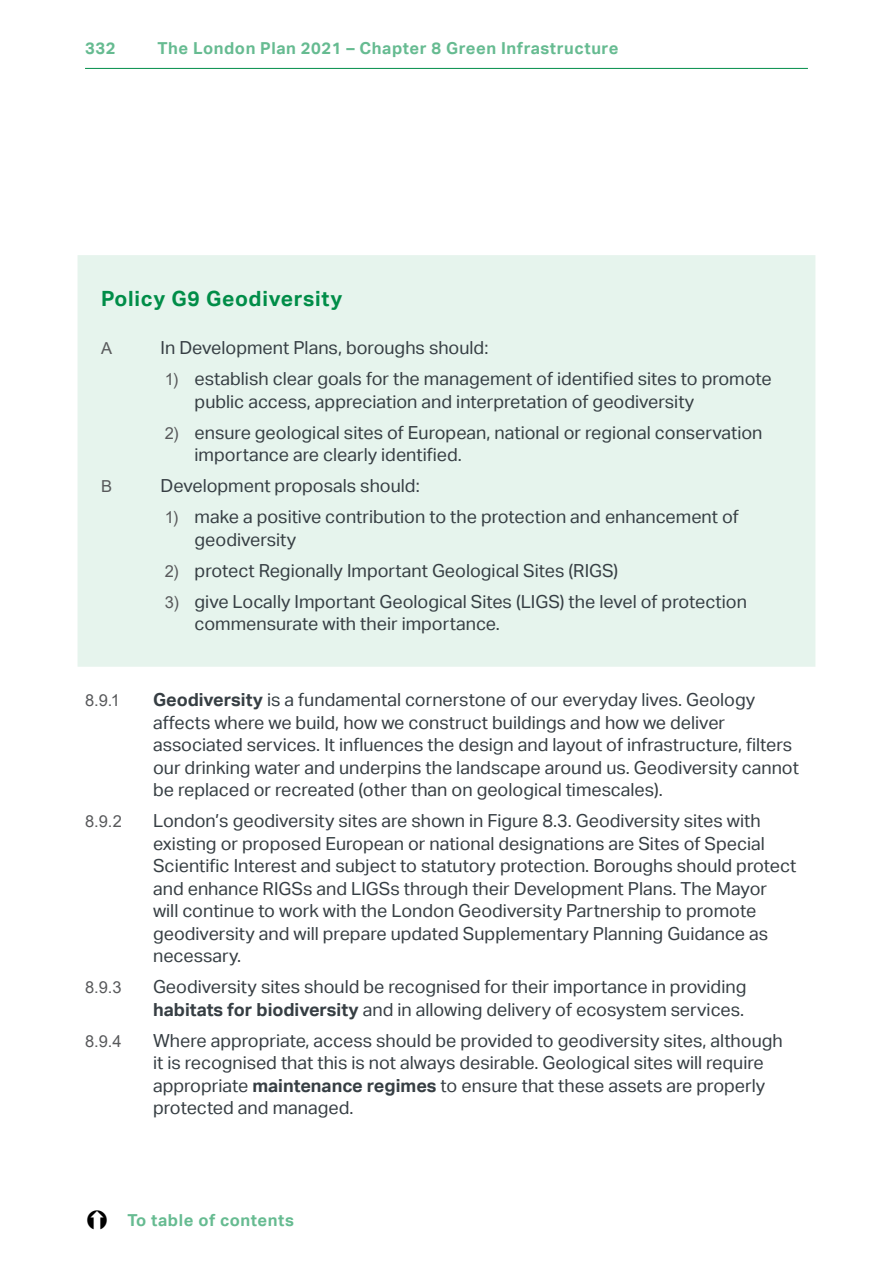
<style>
.page{position:relative;width:893px;height:1263px;background:#fff}
.page>*{position:absolute;margin:0;border:0;box-sizing:border-box;transform-origin:0 0}
.t1{font:700 21px "Aktiv Grotesk";letter-spacing:.035em;color:#008d48}
.t2{font:18px/22.5px "Aktiv Grotesk";color:#363e43}
.t3{font:700 16.5px "Aktiv Grotesk";letter-spacing:.035em;color:#66bb91}
.t4{font:16.5px "Arial";color:#58595b}
.s1{font-family:"Arial";font-size:16.5px;color:#58595b}
.s2{font-weight:700}
</style>
<div class="page">
<div style="left:85px;top:263px;width:723px;height:396px;background:#e6f4ed"></div>
<div style="left:78px;top:255px;width:737px;height:412px;border:15px solid #e6f4ed"></div>
<hr style="left:85px;top:68px;width:723px;height:1px;background:#008d48">
<p class="t3" style="left:85px;top:39px;width:32px">332</p>
<p class="t3" style="left:157px;top:39px;width:463px">The London Plan 2021 – Chapter 8 Green Infrastructure</p>
<p class="t1" style="left:101px;top:287px;width:243px">Policy G9 Geodiversity</p>
<p class="t4" style="left:101px;top:337px;width:13px">A</p>
<p class="t2" style="left:161px;top:337px;width:329px">In Development Plans, boroughs should:</p>
<p class="t2" style="left:195px;top:368px;width:579px;text-indent:-30px"><span class="s1">1)</span> establish clear goals for the management of identified sites to promote public access, appreciation and interpretation of geodiversity</p>
<p class="t2" style="left:195px;top:421px;width:569px;text-indent:-30px"><span class="s1">2)</span> ensure geological sites of European, national or regional conservation importance are clearly identified.</p>
<p class="t4" style="left:101px;top:475px;width:13px">B</p>
<p class="t2" style="left:161px;top:475px;width:261px">Development proposals should:</p>
<p class="t2" style="left:195px;top:506px;width:546px;text-indent:-30px"><span class="s1">1)</span> make a positive contribution to the protection and enhancement of geodiversity</p>
<p class="t2" style="left:165px;top:559px;width:455px"><span class="s1">2)</span> protect Regionally Important Geological Sites (RIGS)</p>
<p class="t2" style="left:195px;top:590px;width:554px;text-indent:-30px"><span class="s1">3)</span> give Locally Important Geological Sites (LIGS) the level of protection commensurate with their importance.</p>
<p class="t4" style="left:85px;top:689px;width:36px">8.9.1</p>
<p class="t2" style="left:153px;top:689px;width:647px"><span class="s2">Geodiversity</span> is a fundamental cornerstone of our everyday lives. Geology affects where we build, how we construct buildings and how we deliver associated services. It influences the design and layout of infrastructure, filters our drinking water and underpins the landscape around us. Geodiversity cannot be replaced or recreated (other than on geological timescales).</p>
<p class="t4" style="left:85px;top:810px;width:38px">8.9.2</p>
<p class="t2" style="left:153px;top:810px;width:645px">London’s geodiversity sites are shown in Figure 8.3. Geodiversity sites with existing or proposed European or national designations are Sites of Special Scientific Interest and subject to statutory protection. Boroughs should protect and enhance RIGSs and LIGSs through their Development Plans. The Mayor will continue to work with the London Geodiversity Partnership to promote geodiversity and will prepare updated Supplementary Planning Guidance as necessary.</p>
<p class="t4" style="left:85px;top:976px;width:38px">8.9.3</p>
<p class="t2" style="left:153px;top:976px;width:595px">Geodiversity sites should be recognised for their importance in providing <span class="s2">habitats for biodiversity</span> and in allowing delivery of ecosystem services.</p>
<p class="t4" style="left:85px;top:1030px;width:38px">8.9.4</p>
<p class="t2" style="left:153px;top:1029px;width:631px">Where appropriate, access should be provided to geodiversity sites, although it is recognised that this is not always desirable. Geological sites will require appropriate <span class="s2">maintenance regimes</span> to ensure that these assets are properly protected and managed.</p>
<p class="t3" style="left:128px;top:1211px;width:168px">To table of contents</p>
</div>
